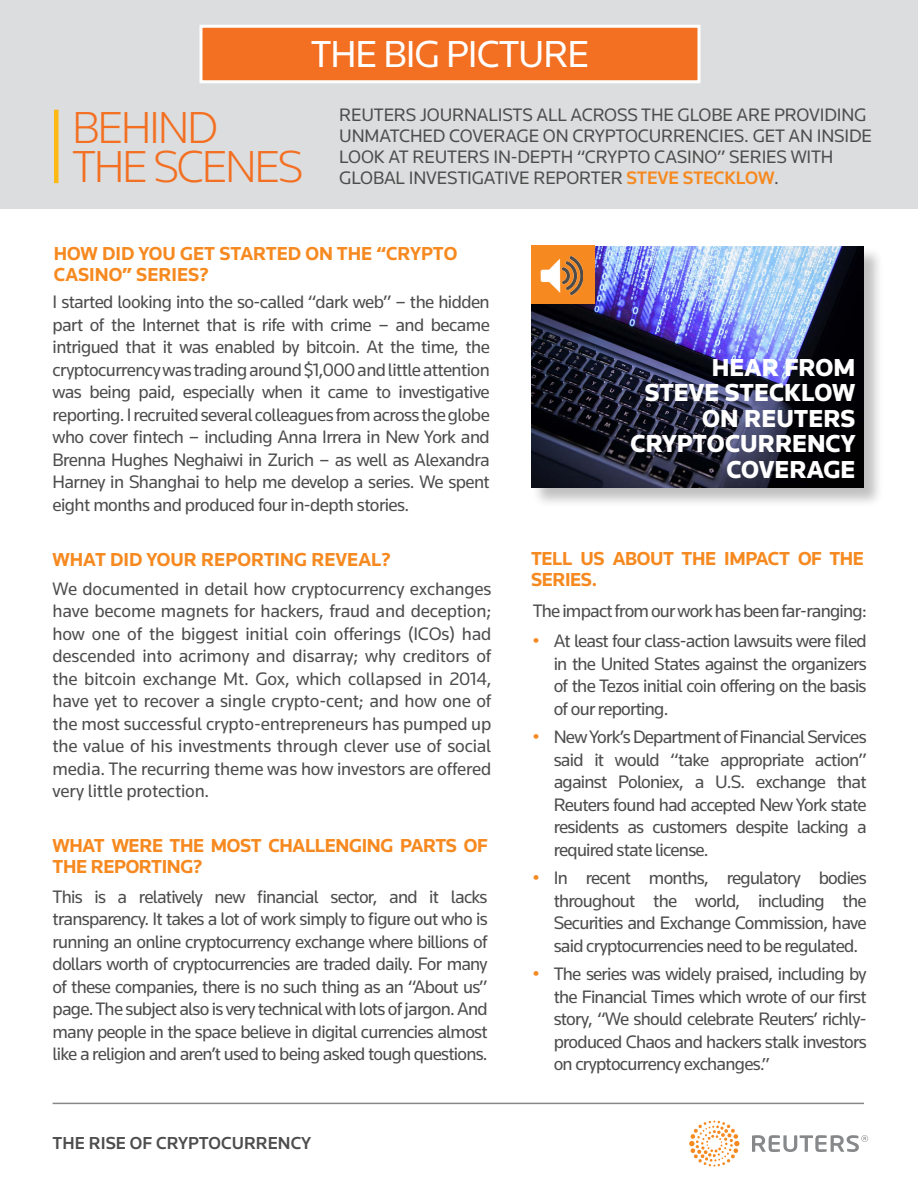
<style>
.page{position:relative;width:918px;height:1188px;background:#fff}
.page>*{position:absolute;margin:0;border:0;box-sizing:border-box;transform-origin:0 0}
.t1{font:300 46.5px/39px "Knowledge";letter-spacing:-.05em;color:#f36f21}
.t2{font:39px "Knowledge";letter-spacing:-.03em;color:#fff}
.t3{font:900 25.5px/25.5px "Knowledge";color:#fff;text-align:right}
.t4{font:700 19.5px/21px "Knowledge";letter-spacing:-.02em;color:#f6891f}
.t5{font:700 19.5px/21px "Knowledge";color:#f6891f}
.t6{font:18.75px/22.5px "Knowledge";letter-spacing:-.04em;color:#4d4d4f;text-align:justify}
.t7{font:18.75px/21px "Knowledge";letter-spacing:-.01em;color:#4d4d4d}
.t8{font:500 18px "Knowledge";color:#4d4d4d}
.s1{font-weight:500;color:#f6891f}
.s2{color:#f6891f}
.s3{font-size:18px}
</style>
<div class="page">
<div style="left:0;top:0;width:918px;height:209px;background:#dcddde"></div>
<div style="left:200px;top:25px;width:500px;height:58px;background:#f36f21;border:3px solid #fff"></div>
<hr style="left:54px;top:110px;width:4px;height:73px;background:#fdb913">
<svg style="left:752px;top:1135px;width:116px;height:17px"></svg>
<svg style="left:689px;top:1121px;width:51px;height:46px"></svg>
<hr style="left:53px;top:1103px;width:811px;height:1px;background:#86888a">
<div style="left:531px;top:247px;width:353px;height:261px;background:#000;opacity:.25"></div>
<img style="left:531px;top:246px;width:333px;height:241px">
<div style="left:531px;top:245px;width:64px;height:58px;background:#f6891f"></div>
<img style="left:540px;top:256px;width:43px;height:40px">
<h2 class="t2" style="left:311px;top:30px;width:280px">THE BIG PICTURE</h2>
<h1 class="t1" style="left:72px;top:107px;width:233px">BEHIND<br>THE SCENES</h1>
<p class="t7" style="left:339px;top:104px;width:534px">REUTERS JOURNALISTS ALL ACROSS THE GLOBE ARE PROVIDING UNMATCHED COVERAGE ON CRYPTOCURRENCIES. GET AN INSIDE LOOK AT REUTERS IN-DEPTH “CRYPTO CASINO” SERIES WITH GLOBAL INVESTIGATIVE REPORTER <span class="s1">STEVE STECKLOW</span>.</p>
<p class="t5" style="left:54px;top:243px;width:405px">HOW DID YOU GET STARTED ON THE “CRYPTO<br>CASINO” SERIES?</p>
<p class="t6" style="left:53px;top:290px;width:439px">I started looking into the so-called “dark web” – the hidden part of the Internet that is rife with crime – and became intrigued that it was enabled by bitcoin. At the time, the cryptocurrency was trading around $1,000 and little attention was being paid, especially when it came to investigative reporting. I recruited several colleagues from across the globe who cover fintech – including Anna Irrera in New York and Brenna Hughes Neghaiwi in Zurich – as well as Alexandra Harney in Shanghai to help me develop a series. We spent eight months and produced four in-depth stories.</p>
<p class="t5" style="left:53px;top:548px;width:340px">WHAT DID YOUR REPORTING REVEAL?</p>
<p class="t6" style="left:53px;top:577px;width:440px">We documented in detail how cryptocurrency exchanges have become magnets for hackers, fraud and deception; how one of the biggest initial coin offerings (ICOs) had descended into acrimony and disarray; why creditors of the bitcoin exchange Mt. Gox, which collapsed in 2014, have yet to recover a single crypto-cent; and how one of the most successful crypto-entrepreneurs has pumped up the value of his investments through clever use of social media. The recurring theme was how investors are offered very little protection.</p>
<p class="t4" style="left:53px;top:834px;width:437px">WHAT WERE THE MOST CHALLENGING PARTS OF<br>THE REPORTING?</p>
<p class="t6" style="left:53px;top:885px;width:437px">This is a relatively new financial sector, and it lacks transparency. It takes a lot of work simply to figure out who is running an online cryptocurrency exchange where billions of dollars worth of cryptocurrencies are traded daily. For many of these companies, there is no such thing as an “About us” page. The subject also is very technical with lots of jargon. And many people in the space believe in digital currencies almost like a religion and aren’t used to being asked tough questions.</p>
<p class="t8" style="left:53px;top:1132px;width:260px">THE RISE OF CRYPTOCURRENCY</p>
<h3 class="t3" style="left:631px;top:354px;width:226px">HEAR FROM<br>STEVE STECKLOW<br>ON REUTERS<br>CRYPTOCURRENCY<br>COVERAGE</h3>
<p class="t4" style="left:531px;top:548px;width:335px">TELL US ABOUT THE IMPACT OF THE<br>SERIES.</p>
<p class="t6" style="left:533px;top:599px;width:335px">The impact from our work has been far-ranging:</p>
<p class="t6" style="left:554px;top:629px;width:315px;text-indent:-21px"><span class="s2">•</span> At least four class-action lawsuits were filed in the United States against the organizers of the Tezos initial coin offering on the basis of our reporting.</p>
<p class="t6" style="left:554px;top:725px;width:315px;text-indent:-21px"><span class="s2">•</span> New York’s Department of Financial Services said it would “take appropriate action” against Poloniex, a U.S. exchange that Reuters found had accepted New York state residents as customers despite lacking a required state license.</p>
<p class="t6" style="left:554px;top:866px;width:315px;text-indent:-21px"><span class="s2">•</span> In recent months, regulatory bodies throughout the world, including the Securities and Exchange Commission, have said cryptocurrencies need to be regulated.</p>
<p class="t6" style="left:554px;top:962px;width:314px;text-indent:-21px"><span class="s2">•</span> The series was widely praised, including by the Financial Times which wrote of our first story, “We should celebrate Reuters’ richly&shy;produced Chaos and hackers stalk investors on cryptocurrency exchanges<span class="s3">.”</span></p>
</div>
